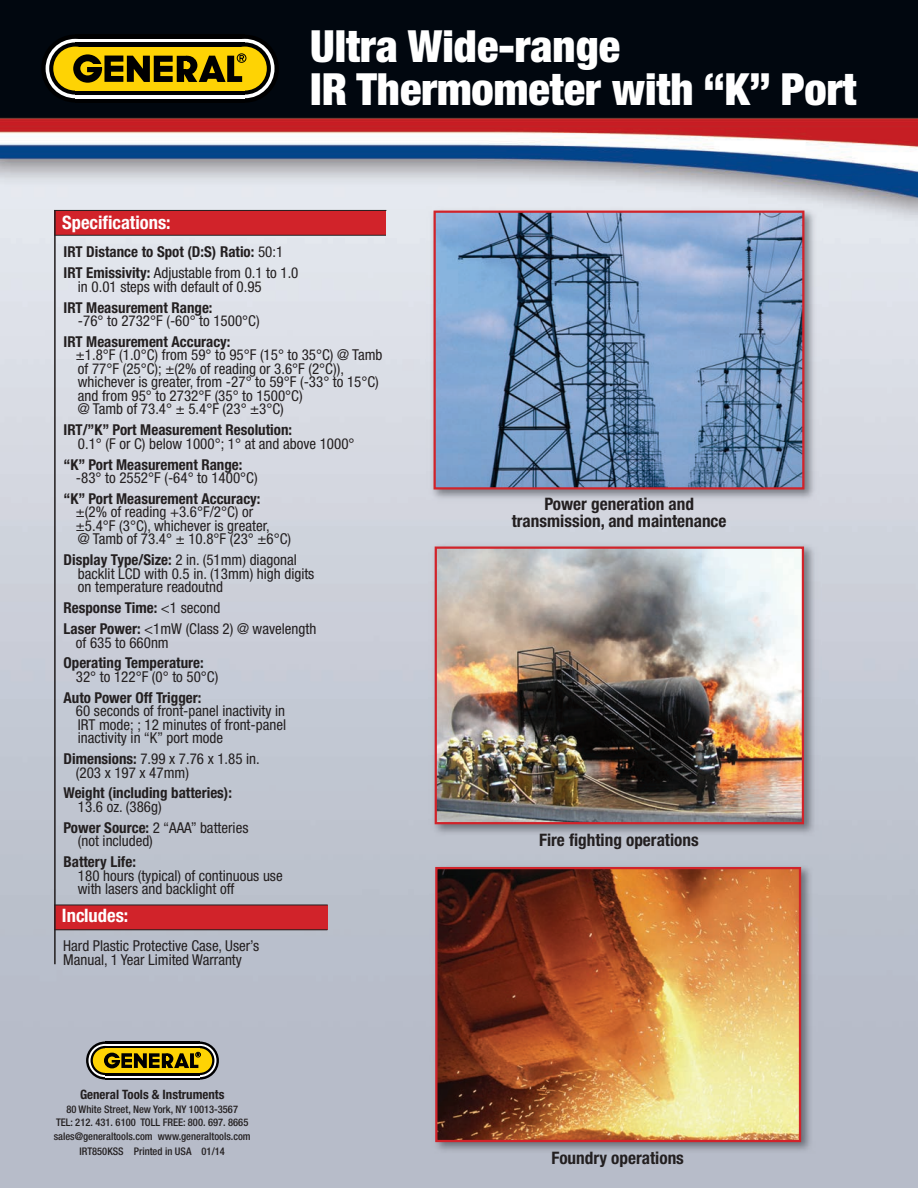
<style>
.page{position:relative;width:918px;height:1188px;background:#fff}
.page>*{position:absolute;margin:0;border:0;box-sizing:border-box;transform-origin:0 0}
.t1{font:900 condensed 44.4px/43.5px "Helvetica Neue";color:#fff}
.t2{font:700 condensed 18.45px "Helvetica Neue";color:#fff}
.t3{font:700 condensed 17.25px/16.5px "Helvetica Neue";color:#231f20;text-align:center}
.t4{font:condensed 15px/13.5px "Helvetica Neue";color:#231f20}
.t5{font:700 condensed 15px/20.9px "Helvetica Neue";color:#231f20}
.t6{font:700 condensed 12.9px "Helvetica Neue";color:#231f20}
.t7{font:500 condensed 10.5px/13.5px "Helvetica Neue";color:#231f20;text-align:center}
.s1{font-weight:400}
.s2{font-weight:700}
</style>
<div class="page">
<img style="left:0;top:0;width:918px;height:1188px">
<img style="left:427px;top:204px;width:394px;height:302px">
<img style="left:437px;top:214px;width:364px;height:273px">
<div style="left:434px;top:211px;width:370px;height:279px;border:2px solid #d1232a"></div>
<img style="left:428px;top:540px;width:393px;height:301px">
<img style="left:438px;top:550px;width:363px;height:271px">
<div style="left:435px;top:547px;width:369px;height:277px;border:2px solid #d1232a"></div>
<img style="left:429px;top:860px;width:389px;height:299px">
<img style="left:438px;top:870px;width:360px;height:269px">
<div style="left:435px;top:867px;width:366px;height:275px;border:2px solid #d1232a"></div>
<div style="left:54px;top:905px;width:273px;height:24px;background:#d1232a"></div>
<hr style="left:54px;top:929px;width:273px;height:1px;background:#231f20">
<hr style="left:54px;top:905px;width:274px;height:1px;background:#231f20">
<svg style="left:41px;top:34px;width:68px;height:69px"></svg>
<div style="left:211px;top:35px;width:68px;height:68px;background:#000001;border-radius:50%"></div>
<div style="left:75px;top:35px;width:170px;height:68px;background:#000001"></div>
<div style="left:46px;top:39px;width:59px;height:59px;background:#fff;border-radius:50%"></div>
<svg style="left:215px;top:39px;width:60px;height:59px"></svg>
<div style="left:75px;top:39px;width:170px;height:59px;background:#fff"></div>
<svg style="left:49px;top:42px;width:52px;height:53px"></svg>
<svg style="left:219px;top:42px;width:52px;height:53px"></svg>
<div style="left:75px;top:42px;width:170px;height:53px;background:#000001"></div>
<div style="left:53px;top:47px;width:44px;height:44px;background:#fed304;border-radius:50%"></div>
<div style="left:75px;top:47px;width:170px;height:44px;background:#fed304"></div>
<div style="left:223px;top:47px;width:44px;height:44px;background:#fed304;border-radius:50%"></div>
<div style="left:73px;top:54px;width:29px;height:29px;background:#000001;border-radius:50%"></div>
<div style="left:80px;top:61px;width:15px;height:14px;background:#fed304;border-radius:50%"></div>
<div style="left:237px;top:53px;width:9px;height:10px;border:1px solid #000001;border-radius:50%"></div>
<svg style="left:86px;top:55px;width:158px;height:27px"></svg>
<svg style="left:86px;top:1041px;width:38px;height:39px"></svg>
<svg style="left:181px;top:1042px;width:38px;height:38px"></svg>
<div style="left:105px;top:1042px;width:95px;height:38px;background:linear-gradient(to right,#000001,#000001)"></div>
<svg style="left:89px;top:1044px;width:33px;height:33px"></svg>
<svg style="left:183px;top:1044px;width:33px;height:33px"></svg>
<svg style="left:105px;top:1044px;width:95px;height:33px"></svg>
<svg style="left:91px;top:1046px;width:29px;height:29px"></svg>
<svg style="left:185px;top:1046px;width:29px;height:29px"></svg>
<div style="left:105px;top:1046px;width:95px;height:29px;background:#000001"></div>
<div style="left:93px;top:1048px;width:24px;height:25px;background:#fed304;border-radius:50%"></div>
<div style="left:105px;top:1048px;width:95px;height:25px;background:#fed304"></div>
<div style="left:188px;top:1048px;width:24px;height:25px;background:#fed304;border-radius:50%"></div>
<svg style="left:104px;top:1053px;width:16px;height:15px"></svg>
<div style="left:108px;top:1056px;width:8px;height:8px;background:#fed304;border-radius:50%"></div>
<svg style="left:111px;top:1052px;width:90px;height:16px"></svg>
<div style="left:54px;top:211px;width:332px;height:24px;background:#d1232a"></div>
<hr style="left:54px;top:235px;width:332px;height:1px;background:#231f20">
<hr style="left:54px;top:210px;width:332px;height:1px;background:#231f20">
<hr style="left:54px;top:210px;width:2px;height:754px;background:#231f20">
<p class="t2" style="left:62px;top:216px;width:110px">Specifications:</p>
<h1 class="t1" style="left:310px;top:22px;width:548px">Ultra Wide-range<br>IR Thermometer with “K” Port</h1>
<p class="t5" style="left:64px;top:243px;width:236px">IRT Distance to Spot (D:S) Ratio: <span class="s1">50:1<br></span>IRT Emissivity: <span class="s1">Adjustable from 0.1 to 1.0</span></p>
<p class="t4" style="left:78px;top:281px;width:185px">in 0.01 steps with default of 0.95</p>
<p class="t5" style="left:64px;top:298px;width:151px">IRT Measurement Range:</p>
<p class="t4" style="left:78px;top:315px;width:183px">-76° to 2732°F (-60° to 1500°C)</p>
<p class="t5" style="left:64px;top:332px;width:168px">IRT Measurement Accuracy:</p>
<p class="t4" style="left:76px;top:350px;width:308px">±1.8°F (1.0°C) from 59° to 95°F (15° to 35°C) @ Tamb of 77°F (25°C); ±(2% of reading or 3.6°F (2°C)), whichever is greater, from -27° to 59°F (-33° to 15°C) and from 95° to 2732°F (35° to 1500°C)<br>@ Tamb of 73.4° ± 5.4°F (23° ±3°C)</p>
<p class="t5" style="left:64px;top:421px;width:230px">IRT/”K” Port Measurement Resolution:</p>
<p class="t4" style="left:78px;top:438px;width:278px">0.1° (F or C) below 1000°; 1° at and above 1000°</p>
<p class="t5" style="left:64px;top:455px;width:180px">“K” Port Measurement Range:</p>
<p class="t4" style="left:76px;top:472px;width:183px">-83° to 2552°F (-64° to 1400°C)</p>
<p class="t5" style="left:64px;top:490px;width:198px">“K” Port Measurement Accuracy:</p>
<p class="t4" style="left:76px;top:507px;width:217px">±(2% of reading +3.6°F/2°C) or ±5.4°F (3°C), whichever is greater,<br>@ Tamb of 73.4° ± 10.8°F (23° ±6°C)</p>
<p class="t4" style="left:78px;top:555px;width:238px;text-indent:-14px"><span class="s2">Display Type/Size:</span> 2 in. (51mm) diagonal backlit LCD with 0.5 in. (13mm) high digits on temperature readoutnd</p>
<p class="t4" style="left:64px;top:599px;width:254px;line-height:20.9px"><span class="s2">Response Time:</span> &lt;1 second<br><span class="s2">Laser Power:</span> &lt;1mW (Class 2) @ wavelength</p>
<p class="t4" style="left:76px;top:637px;width:94px">of 635 to 660nm</p>
<p class="t5" style="left:64px;top:654px;width:142px">Operating Temperature:</p>
<p class="t4" style="left:76px;top:671px;width:144px">32° to 122°F (0° to 50°C)</p>
<p class="t5" style="left:64px;top:688px;width:139px">Auto Power Off Trigger:</p>
<p class="t4" style="left:76px;top:705px;width:212px;text-align:justify">60 seconds of front-panel inactivity in IRT mode; ; 12 minutes of front-panel inactivity in “K” port mode</p>
<p class="t4" style="left:76px;top:753px;width:185px;text-indent:-12px"><span class="s2">Dimensions:</span> 7.99 x 7.76 x 1.85 in. (203 x 197 x 47mm)</p>
<p class="t5" style="left:64px;top:784px;width:170px">Weight (including batteries):</p>
<p class="t4" style="left:64px;top:797px;width:186px;line-height:20.9px;text-indent:14px">13.6 oz. (386g)<br><span class="s2">Power Source:</span> 2 “AAA” batteries</p>
<p class="t4" style="left:78px;top:836px;width:76px">(not included)</p>
<p class="t5" style="left:64px;top:853px;width:74px">Battery Life:</p>
<p class="t4" style="left:78px;top:870px;width:206px">180 hours (typical) of continuous use with lasers and backlight off</p>
<p class="t2" style="left:62px;top:909px;width:68px">Includes:</p>
<p class="t4" style="left:63px;top:940px;width:197px">Hard Plastic Protective Case, User’s<br>Manual, 1 Year Limited Warranty</p>
<p class="t6" style="left:80px;top:1090px;width:146px">General Tools &amp; Instruments</p>
<p class="t7" style="left:54px;top:1103px;width:199px">80 White Street, New York, NY 10013-3567<br>TEL: 212. 431. 6100 TOLL FREE: 800. 697. 8665 sales@generaltools.com www.generaltools.com</p>
<p class="t7" style="left:80px;top:1145px;width:147px">IRT850K SS Printed in USA 01/14</p>
<p class="t3" style="left:512px;top:498px;width:216px">Power generation and transmission, and maintenance</p>
<p class="t3" style="left:539px;top:833px;width:161px">Fire fighting operations</p>
<p class="t3" style="left:551px;top:1151px;width:134px">Foundry operations</p>
</div>
